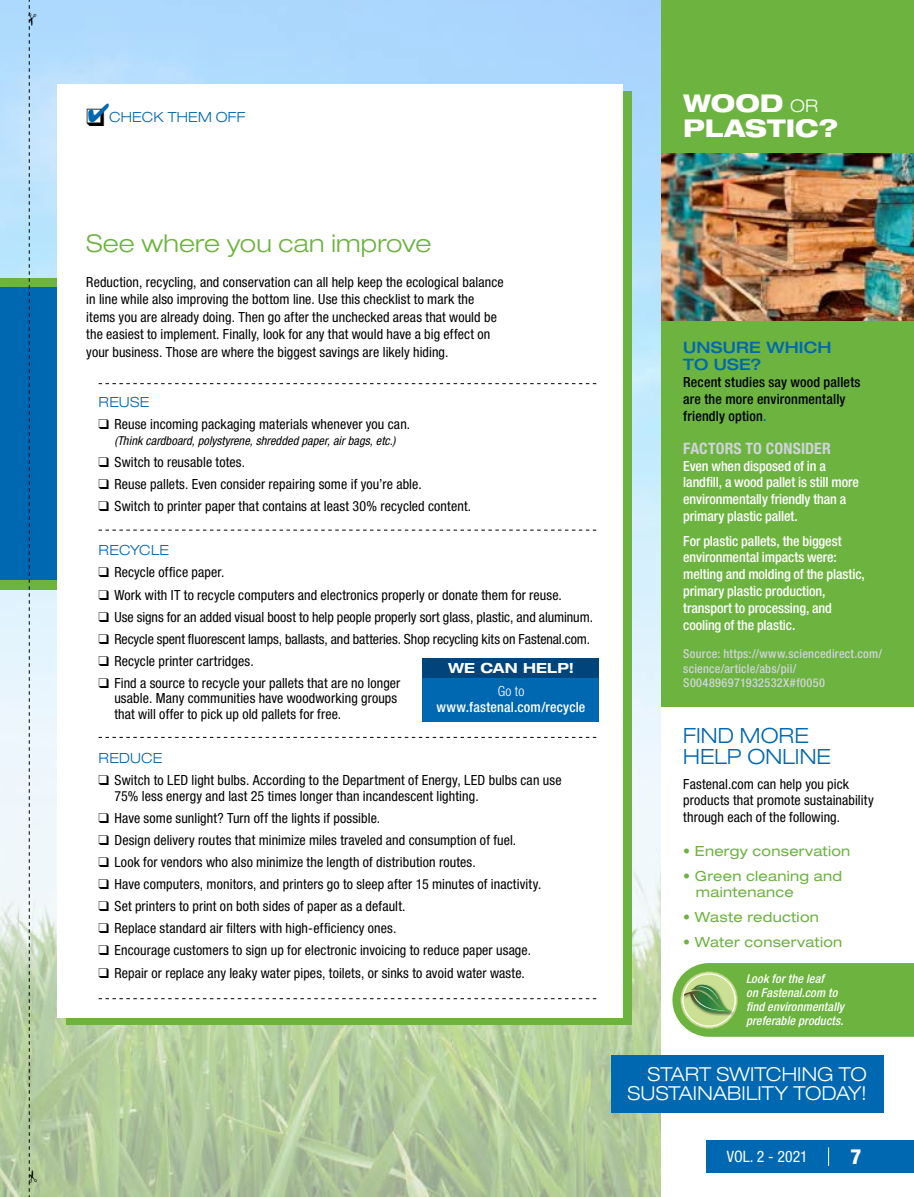
<style>
.page{position:relative;width:914px;height:1197px;background:#fff}
.page>*{position:absolute;margin:0;border:0;box-sizing:border-box;transform-origin:0 0}
.t1{font:300 expanded 24.5px "Helvetica Neue LT Std";letter-spacing:.005em;color:#6cb33f}
.t2{font:800 expanded 24.5px/24.5px "Helvetica Neue LT Std";letter-spacing:-.005em;color:#fff}
.t3{font:300 expanded 21px/21px "Helvetica Neue LT Std";letter-spacing:.005em;color:#0067b1}
.t4{font:800 condensed 21px "Helvetica Neue LT Std";color:#fff}
.t5{font:300 expanded 19.25px/19.2px "Helvetica Neue LT Std";letter-spacing:.005em;color:#fff;text-align:right}
.t6{font:500 expanded 15.75px/17.5px "Helvetica Neue LT Std";letter-spacing:.01em;color:#0067b1}
.t7{font:700 condensed 15.75px "Helvetica Neue LT Std";letter-spacing:.01em;color:#cfd4d8}
.t8{font:condensed 15.75px "Helvetica Neue LT Std";color:#fff}
.t9{font:condensed 14px/17.5px "Helvetica Neue LT Std";letter-spacing:.01em;color:#000}
.t10{font:500 condensed 14px/16.8px "Helvetica Neue LT Std";letter-spacing:-.005em;color:#fff}
.t11{font:expanded 14px/16.8px "Helvetica Neue LT Std";letter-spacing:.02em;color:#6cb33f}
.t12{font:500 condensed 14px/16.8px "Helvetica Neue LT Std";letter-spacing:.015em;color:#000}
.t13{font:300 expanded 14px "Helvetica Neue LT Std";letter-spacing:.015em;color:#0067b1}
.t14{font:500 condensed 14px "Helvetica Neue LT Std";letter-spacing:.015em;color:#fff}
.t15{font:700 expanded 14px "Helvetica Neue LT Std";letter-spacing:.01em;color:#fff}
.t16{font:300 condensed 14px "Helvetica Neue LT Std";color:#fff}
.t17{font:500 condensed 12.25px/14.7px "Helvetica Neue LT Std";letter-spacing:.02em;color:#cfd4d8}
.t18{font:italic 500 condensed 12.25px/14px "Helvetica Neue LT Std";letter-spacing:.015em;color:#fff}
.t19{font:italic condensed 12.25px "Helvetica Neue LT Std";letter-spacing:.01em;color:#000}
.s1{font-weight:300;font-size:17.5px}
.s2{color:#0067b1}
</style>
<div class="page">
<img style="left:0;top:0;width:662px;height:1197px">
<div style="left:662px;top:0;width:252px;height:749px;background:#6cb33f"></div>
<div style="left:662px;top:708px;width:252px;height:489px;background:#fff"></div>
<div style="left:611px;top:1055px;width:273px;height:57px;background:#0067b1"></div>
<div style="left:0;top:278px;width:57px;height:311px;background:#6cb33f"></div>
<div style="left:0;top:287px;width:57px;height:293px;background:#0067b1"></div>
<img style="left:662px;top:153px;width:252px;height:168px">
<div style="left:67px;top:91px;width:564px;height:934px;background:linear-gradient(to right,#6cb33f,#6cb33f)"></div>
<div style="left:57px;top:84px;width:565px;height:934px;background:#fff"></div>
<svg style="left:99px;top:530px;width:497px;height:1px"></svg>
<svg style="left:99px;top:383px;width:497px;height:1px"></svg>
<svg style="left:99px;top:737px;width:497px;height:1px"></svg>
<svg style="left:99px;top:998px;width:497px;height:1px"></svg>
<div style="left:423px;top:659px;width:176px;height:63px;background:#0067b1"></div>
<div style="left:423px;top:658px;width:176px;height:20px;background:#00447c"></div>
<svg style="left:672px;top:963px;width:242px;height:74px;background:#7ab850"></svg>
<div style="left:706px;top:1140px;width:208px;height:33px;background:#0067b1"></div>
<svg style="left:828px;top:1147px;width:1px;height:19px"></svg>
<svg style="left:29px;top:0;width:8px;height:1197px"></svg>
<p class="t13" style="left:109px;top:109px;width:138px">CHECK THEM OFF</p>
<h1 class="t2" style="left:683px;top:90px;width:157px">WOOD <span class="s1">OR<br></span>PLASTIC?</h1>
<h1 class="t1" style="left:86px;top:229px;width:346px">See where you can improve</h1>
<p class="t9" style="left:86px;top:273px;width:419px">Reduction, recycling, and conservation can all help keep the ecological balance in line while also improving the bottom line. Use this checklist to mark the items you are already doing. Then go after the unchecked areas that would be the easiest to implement. Finally, look for any that would have a big effect on your business. Those are where the biggest savings are likely hiding.</p>
<p class="t13" style="left:99px;top:394px;width:52px">REUSE</p>
<p class="t9" style="left:99px;top:416px;width:313px">❑ Reuse incoming packaging materials whenever you can.</p>
<p class="t19" style="left:114px;top:434px;width:282px">(Think cardboard, polystyrene, shredded paper, air bags, etc.)</p>
<p class="t9" style="left:99px;top:453px;width:148px">❑ Switch to reusable totes.</p>
<p class="t9" style="left:99px;top:475px;width:324px">❑ Reuse pallets. Even consider repairing some if you’re able.</p>
<p class="t9" style="left:99px;top:498px;width:374px">❑ Switch to printer paper that contains at least 30% recycled content.</p>
<p class="t13" style="left:99px;top:542px;width:72px">RECYCLE</p>
<p class="t9" style="left:99px;top:564px;width:127px">❑ Recycle office paper.</p>
<p class="t9" style="left:99px;top:586px;width:465px">❑ Work with IT to recycle computers and electronics properly or donate them for reuse.</p>
<p class="t9" style="left:99px;top:608px;width:496px">❑ Use signs for an added visual boost to help people properly sort glass, plastic, and aluminum.</p>
<p class="t9" style="left:99px;top:630px;width:493px">❑ Recycle spent fluorescent lamps, ballasts, and batteries. Shop recycling kits on Fastenal.com.</p>
<p class="t9" style="left:99px;top:652px;width:157px">❑ Recycle printer cartridges.</p>
<p class="t9" style="left:114px;top:675px;width:287px;line-height:15.8px;text-indent:-16px">❑ Find a source to recycle your pallets that are no longer usable. Many communities have woodworking groups that will offer to pick up old pallets for free.</p>
<p class="t13" style="left:99px;top:750px;width:65px">REDUCE</p>
<p class="t9" style="left:114px;top:772px;width:448px;line-height:15.8px;text-indent:-16px">❑ Switch to LED light bulbs. According to the Department of Energy, LED bulbs can use<br>75% less energy and last 25 times longer than incandescent lighting.</p>
<p class="t9" style="left:99px;top:809px;width:283px">❑ Have some sunlight? Turn off the lights if possible.</p>
<p class="t9" style="left:99px;top:831px;width:419px">❑ Design delivery routes that minimize miles traveled and consumption of fuel.</p>
<p class="t9" style="left:99px;top:853px;width:379px">❑ Look for vendors who also minimize the length of distribution routes.</p>
<p class="t9" style="left:99px;top:876px;width:444px">❑ Have computers, monitors, and printers go to sleep after 15 minutes of inactivity.</p>
<p class="t9" style="left:99px;top:898px;width:308px">❑ Set printers to print on both sides of paper as a default.</p>
<p class="t9" style="left:99px;top:920px;width:299px">❑ Replace standard air filters with high-efficiency ones.</p>
<p class="t9" style="left:99px;top:942px;width:434px">❑ Encourage customers to sign up for electronic invoicing to reduce paper usage.</p>
<p class="t9" style="left:99px;top:964px;width:428px">❑ Repair or replace any leaky water pipes, toilets, or sinks to avoid water waste.</p>
<p class="t15" style="left:448px;top:659px;width:127px">WE CAN HELP!</p>
<p class="t16" style="left:497px;top:683px;width:28px">Go to</p>
<p class="t14" style="left:436px;top:699px;width:150px">www.fastenal.com/recycle</p>
<p class="t6" style="left:683px;top:338px;width:150px">UNSURE WHICH<br>TO USE?</p>
<p class="t12" style="left:683px;top:374px;width:179px">Recent studies say wood pallets are the more environmentally friendly option<span class="s2">.</span></p>
<p class="t7" style="left:683px;top:439px;width:149px">FACTORS TO CONSIDER</p>
<p class="t10" style="left:683px;top:457px;width:177px">Even when disposed of in a landfill, a wood pallet is still more environmentally friendly than a primary plastic pallet.</p>
<p class="t10" style="left:683px;top:532px;width:183px">For plastic pallets, the biggest environmental impacts were: melting and molding of the plastic, primary plastic production, transport to processing, and cooling of the plastic.</p>
<p class="t17" style="left:683px;top:646px;width:200px">Source: https://www.sciencedirect.com/ science/article/abs/pii/<br>S004896971932532X#f0050</p>
<h2 class="t3" style="left:683px;top:725px;width:149px">FIND MORE<br>HELP ONLINE</h2>
<p class="t9" style="left:683px;top:775px;width:192px;line-height:16.8px">Fastenal.com can help you pick products that promote sustainability through each of the following.</p>
<p class="t11" style="left:683px;top:842px;width:168px">• Energy conservation</p>
<p class="t11" style="left:696px;top:867px;width:148px;text-indent:-13px">• Green cleaning and maintenance</p>
<p class="t11" style="left:683px;top:908px;width:137px">• Waste reduction</p>
<p class="t11" style="left:683px;top:933px;width:160px">• Water conservation</p>
<p class="t18" style="left:746px;top:972px;width:99px">Look for the leaf<br>on Fastenal.com to find environmentally preferable products.</p>
<h3 class="t5" style="left:627px;top:1064px;width:241px">START SWITCHING TO<br>SUSTAINABILITY TODAY!</h3>
<p class="t8" style="left:726px;top:1148px;width:82px">VOL. 2 - 2021</p>
<h2 class="t4" style="left:850px;top:1144px;width:12px">7</h2>
</div>
